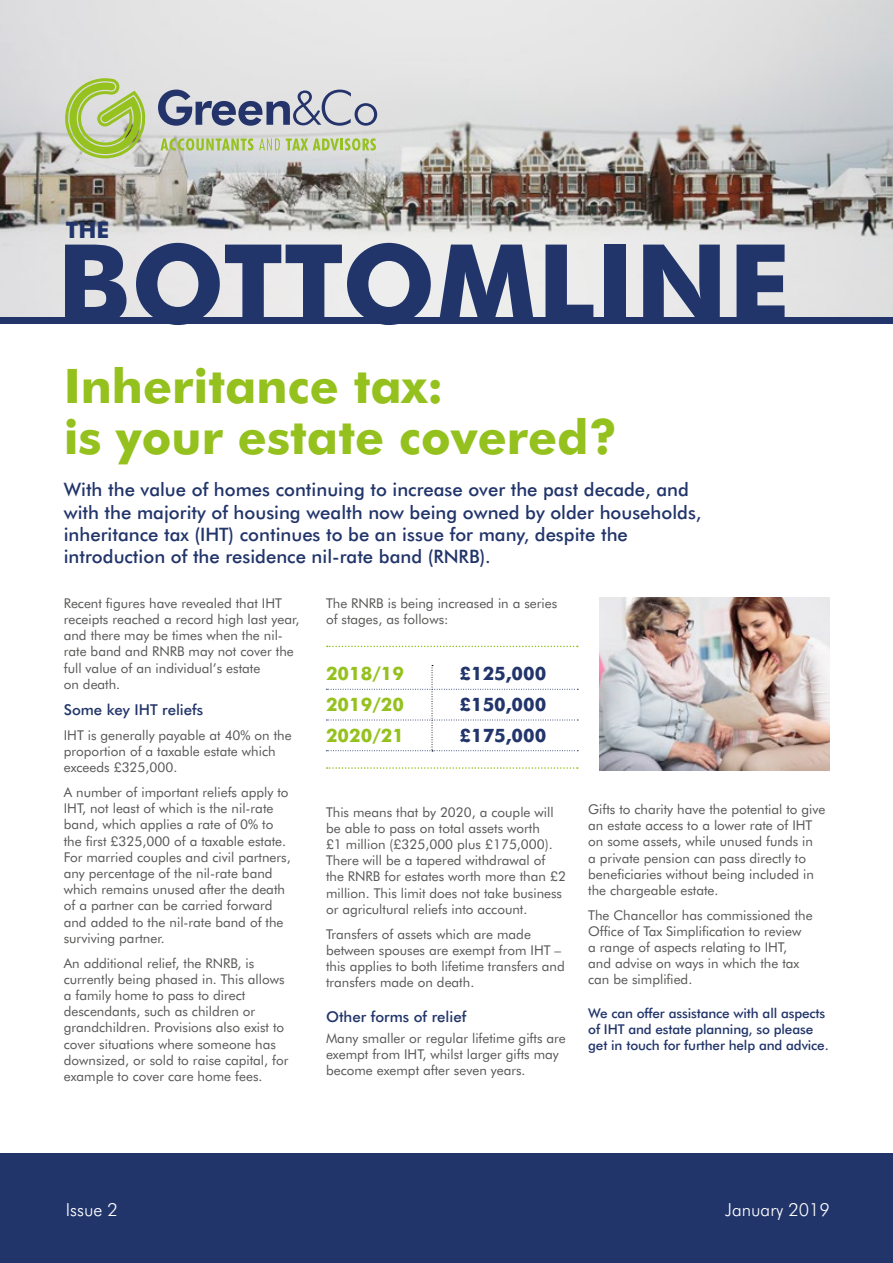
<style>
.page{position:relative;width:893px;height:1263px;background:#fff}
.page>*{position:absolute;margin:0;border:0;box-sizing:border-box;transform-origin:0 0}
.t1{font:700 109.65px "Futura BT";color:#22356b}
.t2{font:700 47.7px/50.2px "Futura BT";color:#95c11f}
.t3{font:700 22.5px "Futura BT";color:#22356b}
.t4{font:500 18.6px/22.2px "Futura BT";color:#22356b}
.t5{font:700 18.6px "Futura BT";color:#22356b}
.t6{font:700 18.6px "Futura BT";color:#95c11f}
.t7{font:300 18px "Futura BT";color:#fff}
.t8{font:500 15px "Futura BT";color:#22356b}
.t9{font:13.5px/16.2px "Futura BT";color:#575756}
.t10{font:500 13.5px/16.2px "Futura BT";letter-spacing:-.01em;color:#22356b}
</style>
<div class="page">
<img style="left:0;top:0;width:893px;height:318px">
<svg style="left:158px;top:90px;width:219px;height:36px;background:#a1a7b9"></svg>
<svg style="left:160px;top:138px;width:120px;height:13px;background:#bdcf8e"></svg>
<svg style="left:286px;top:138px;width:90px;height:13px"></svg>
<svg style="left:64px;top:78px;width:82px;height:80px;background:#bace86"></svg>
<div style="left:0;top:318px;width:893px;height:6px;background:#22356b"></div>
<svg style="left:327px;top:767px;width:251px;height:2px"></svg>
<svg style="left:327px;top:646px;width:251px;height:1px"></svg>
<div style="left:0;top:1153px;width:893px;height:110px;background:#22356b"></div>
<svg style="left:326px;top:665px;width:252px;height:87px"></svg>
<img style="left:600px;top:597px;width:229px;height:173px">
<h3 class="t3" style="left:66px;top:217px;width:45px">THE</h3>
<h1 class="t1" style="left:57px;top:217px;width:735px">BOTTOMLINE</h1>
<h2 class="t2" style="left:64px;top:361px;width:555px">Inheritance tax:<br>is your estate covered?</h2>
<p class="t4" style="left:64px;top:478px;width:639px">With the value of homes continuing to increase over the past decade, and with the majority of housing wealth now being owned by older households, inheritance tax (IHT) continues to be an issue for many, despite the introduction of the residence nil-rate band (RNRB).</p>
<p class="t9" style="left:64px;top:595px;width:237px">Recent figures have revealed that IHT receipts reached a record high last year, and there may be times when the nil&shy;rate band and RNRB may not cover the full value of an individual’s estate<br>on death.</p>
<p class="t8" style="left:64px;top:701px;width:141px">Some key IHT reliefs</p>
<p class="t9" style="left:64px;top:727px;width:229px">IHT is generally payable at 40% on the proportion of a taxable estate which exceeds £325,000.</p>
<p class="t9" style="left:64px;top:784px;width:228px">A number of important reliefs apply to IHT, not least of which is the nil-rate band, which applies a rate of 0% to the first £325,000 of a taxable estate.<br>For married couples and civil partners, any percentage of the nil-rate band which remains unused after the death of a partner can be carried forward and added to the nil-rate band of the surviving partner.</p>
<p class="t9" style="left:64px;top:954px;width:226px">An additional relief, the RNRB, is currently being phased in. This allows a family home to pass to direct descendants, such as children or grandchildren. Provisions also exist to cover situations where someone has downsized, or sold to raise capital, for example to cover care home fees.</p>
<p class="t9" style="left:326px;top:595px;width:233px">The RNRB is being increased in a series of stages, as follows:</p>
<h3 class="t6" style="left:326px;top:662px;width:79px">2018/19</h3>
<h3 class="t5" style="left:459px;top:662px;width:88px">£125,000</h3>
<h3 class="t6" style="left:326px;top:693px;width:79px">2019/20</h3>
<h3 class="t5" style="left:459px;top:693px;width:88px">£150,000</h3>
<h3 class="t6" style="left:326px;top:724px;width:79px">2020/21</h3>
<h3 class="t5" style="left:459px;top:724px;width:88px">£175,000</h3>
<p class="t9" style="left:588px;top:801px;width:239px">Gifts to charity have the potential to give an estate access to a lower rate of IHT on some assets, while unused funds in<br>a private pension can pass directly to beneficiaries without being included in the chargeable estate.</p>
<p class="t9" style="left:588px;top:907px;width:226px">The Chancellor has commissioned the<br>Office of Tax Simplification to review<br>a range of aspects relating to IHT, and advise on ways in which the tax can be simplified.</p>
<p class="t10" style="left:588px;top:1005px;width:242px">We can offer assistance with all aspects of IHT and estate planning, so please get in touch for further help and advice.</p>
<p class="t9" style="left:326px;top:804px;width:241px">This means that by 2020, a couple will be able to pass on total assets worth<br>£1 million (£325,000 plus £175,000).<br>There will be a tapered withdrawal of the RNRB for estates worth more than £2 million. This limit does not take business or agricultural reliefs into account.</p>
<p class="t9" style="left:326px;top:925px;width:240px">Transfers of assets which are made between spouses are exempt from IHT – this applies to both lifetime transfers and transfers made on death.</p>
<p class="t8" style="left:326px;top:1008px;width:142px">Other forms of relief</p>
<p class="t9" style="left:326px;top:1030px;width:241px">Many smaller or regular lifetime gifts are exempt from IHT, whilst larger gifts may become exempt after seven years.</p>
<h3 class="t7" style="left:66px;top:1199px;width:54px">Issue 2</h3>
<h3 class="t7" style="left:725px;top:1199px;width:106px">January 2019</h3>
</div>
